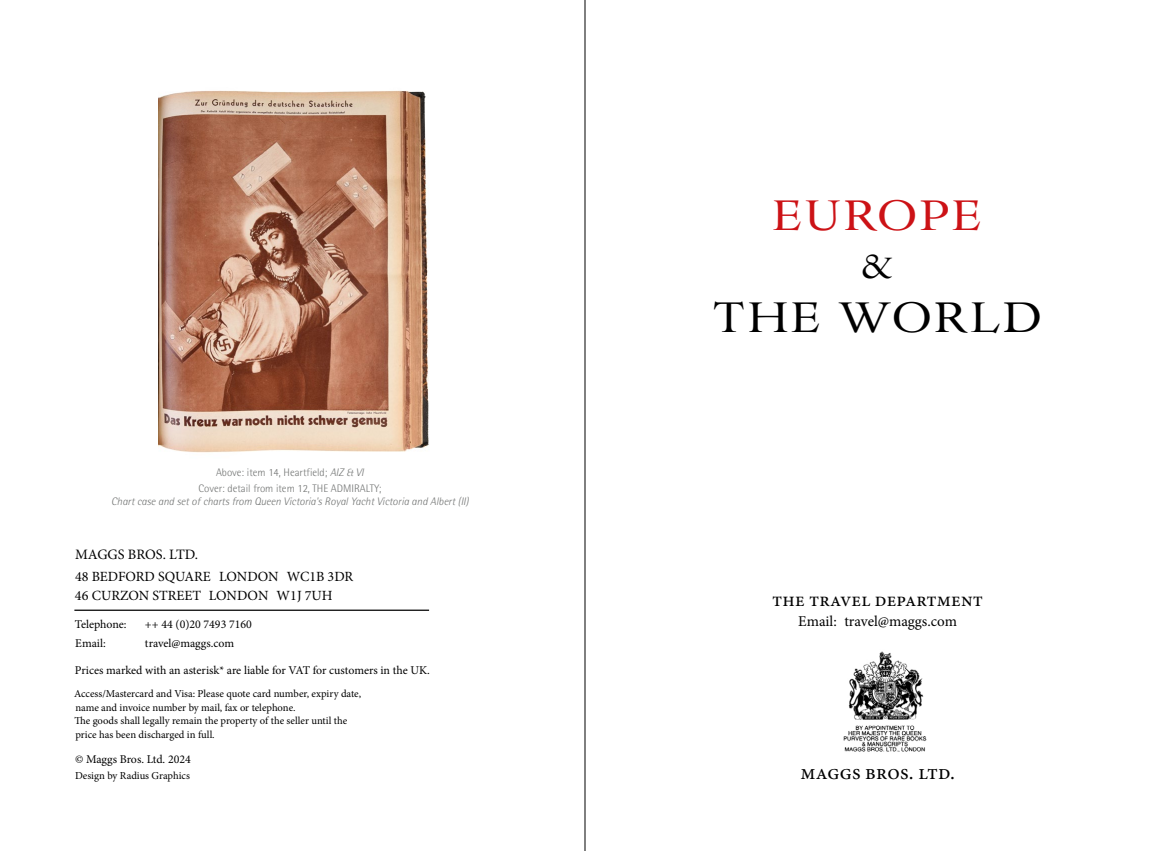
<style>
.page{position:relative;width:1170px;height:851px;background:#fff}
.page>*{position:absolute;margin:0;border:0;box-sizing:border-box;transform-origin:0 0}
.t1{font:45px "Dante Titling";letter-spacing:.05em;color:#000;scale:1.11 1}
.t2{font:45px "Dante Titling";letter-spacing:.05em;color:#cc1216;scale:1.11 1}
.t3{font:36px "Dante Titling";color:#000;scale:1.11 1}
.t4{font:21.25px "Minion Pro";letter-spacing:.01em;color:#000}
.t5{font:20px "Minion Pro";letter-spacing:.01em;color:#000}
.t6{font:15px "Minion Pro";letter-spacing:-.005em;color:#000}
.t7{font:14.38px "Minion Pro";color:#000}
.t8{font:14px/18.8px "Minion Pro";color:#000}
.t9{font:11.88px "Minion Pro";letter-spacing:-.005em;color:#000}
.t10{font:italic 300 11px "Agfa Rotis Semisans";color:#717372}
.t11{font:300 11px/16.6px "Agfa Rotis Semisans";color:#717372;text-align:center}
.t12{font:10.62px/13.8px "Minion Pro";color:#000}
.s1{font-style:italic}
</style>
<div class="page">
<hr style="left:74px;top:609px;width:355px;height:2px;background:#000">
<img style="left:159px;top:90px;width:270px;height:363px">
<img style="left:843px;top:651px;width:84px;height:101px">
<hr style="left:585px;top:0;width:1px;height:851px;background:#000">
<p class="t11" style="left:198px;top:463px;width:185px">Above: item 14, Heartfield; <span class="s1">AIZ &amp; VI<br></span>Cover: detail from item 12, THE ADMIRALTY;</p>
<p class="t10" style="left:111px;top:495px;width:359px">Chart case and set of charts from Queen Victoria's Royal Yacht Victoria and Albert (II)</p>
<h3 class="t7" style="left:75px;top:544px;width:125px">MAGGS BROS. LTD.</h3>
<h3 class="t8" style="left:75px;top:567px;width:279px">48 BEDFORD SQUARE LONDON WC1B 3DR<br>46 CURZON STREET LONDON W1J 7UH</h3>
<p class="t9" style="left:75px;top:616px;width:53px">Telephone:</p>
<p class="t9" style="left:145px;top:616px;width:108px">++ 44 (0)20 7493 7160</p>
<p class="t9" style="left:75px;top:635px;width:32px">Email:</p>
<p class="t9" style="left:145px;top:635px;width:91px">travel@maggs.com</p>
<p class="t9" style="left:75px;top:662px;width:357px">Prices marked with an asterisk* are liable for VAT for customers in the UK.</p>
<p class="t12" style="left:74px;top:686px;width:289px">Access/Mastercard and Visa: Please quote card number, expiry date, name and invoice number by mail, fax or telephone.<br>The goods shall legally remain the property of the seller until the price has been discharged in full.</p>
<p class="t9" style="left:75px;top:750px;width:117px">© Maggs Bros. Ltd. 2024</p>
<p class="t12" style="left:75px;top:769px;width:116px">Design by Radius Graphics</p>
<h1 class="t2" style="left:773px;top:189px;width:190px">EUROPE</h1>
<h2 class="t3" style="left:862px;top:245px;width:30px">&amp;</h2>
<h1 class="t1" style="left:713px;top:291px;width:298px">THE WORLD</h1>
<h3 class="t5" style="left:772px;top:585px;width:212px">THE TRAVEL DEPARTMENT</h3>
<h3 class="t6" style="left:798px;top:611px;width:160px">Email: travel@maggs.com</h3>
<h3 class="t4" style="left:800px;top:758px;width:156px">MAGGS BROS. LTD.</h3>
</div>
